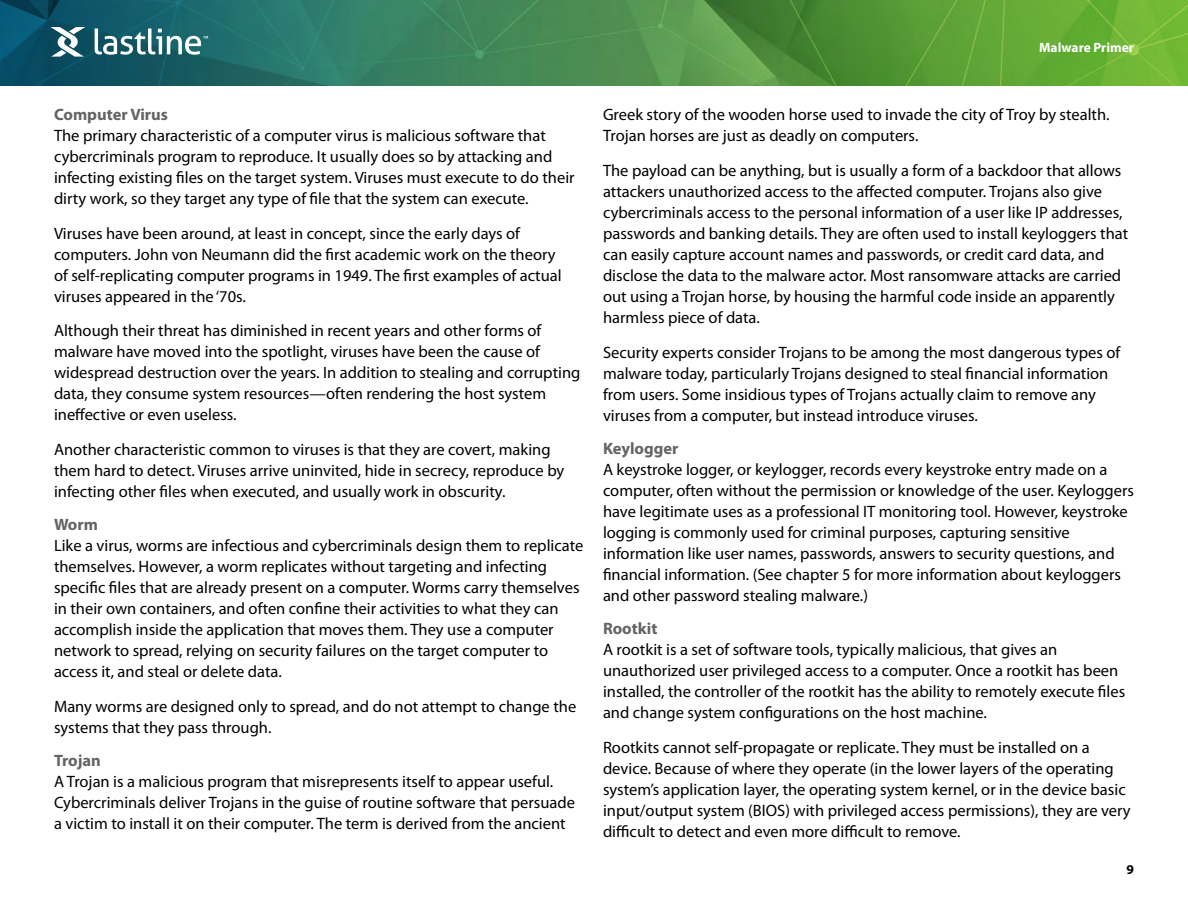
<style>
.page{position:relative;width:1188px;height:918px;background:#fff}
.page>*{position:absolute;margin:0;border:0;box-sizing:border-box;transform-origin:0 0}
.t1{font:16.5px/21px "Myriad Pro";color:#000}
.t2{font:700 16.5px "Myriad Pro";color:#636466}
.t3{font:700 13.5px "Myriad Pro";color:#fff}
.t4{font:700 13.5px "Myriad Pro";color:#000}
</style>
<div class="page">
<img style="left:0;top:0;width:1188px;height:86px">
<svg style="left:50px;top:27px;width:35px;height:30px"></svg>
<svg style="left:95px;top:28px;width:113px;height:27px"></svg>
<p class="t3" style="left:1039px;top:40px;width:96px">Malware Primer</p>
<p class="t2" style="left:54px;top:106px;width:115px">Computer Virus</p>
<p class="t1" style="left:54px;top:126px;width:522px">The primary characteristic of a computer virus is malicious software that cybercriminals program to reproduce. It usually does so by attacking and infecting existing files on the target system. Viruses must execute to do their dirty work, so they target any type of file that the system can execute.</p>
<p class="t1" style="left:54px;top:223px;width:509px">Viruses have been around, at least in concept, since the early days of computers. John von Neumann did the first academic work on the theory of self-replicating computer programs in 1949. The first examples of actual viruses appeared in the ‘70s.</p>
<p class="t1" style="left:54px;top:321px;width:528px">Although their threat has diminished in recent years and other forms of malware have moved into the spotlight, viruses have been the cause of widespread destruction over the years. In addition to stealing and corrupting data, they consume system resources—often rendering the host system ineffective or even useless.</p>
<p class="t1" style="left:54px;top:439px;width:512px">Another characteristic common to viruses is that they are covert, making them hard to detect. Viruses arrive uninvited, hide in secrecy, reproduce by infecting other files when executed, and usually work in obscurity.</p>
<p class="t2" style="left:54px;top:515px;width:45px">Worm</p>
<p class="t1" style="left:54px;top:536px;width:531px">Like a virus, worms are infectious and cybercriminals design them to replicate themselves. However, a worm replicates without targeting and infecting specific files that are already present on a computer. Worms carry themselves in their own containers, and often confine their activities to what they can accomplish inside the application that moves them. They use a computer network to spread, relying on security failures on the target computer to access it, and steal or delete data.</p>
<p class="t1" style="left:54px;top:696px;width:524px">Many worms are designed only to spread, and do not attempt to change the systems that they pass through.</p>
<p class="t2" style="left:54px;top:751px;width:48px">Trojan</p>
<p class="t1" style="left:54px;top:771px;width:523px">A Trojan is a malicious program that misrepresents itself to appear useful.<br>Cybercriminals deliver Trojans in the guise of routine software that persuade a victim to install it on their computer. The term is derived from the ancient</p>
<p class="t1" style="left:603px;top:105px;width:508px">Greek story of the wooden horse used to invade the city of Troy by stealth.<br>Trojan horses are just as deadly on computers.</p>
<p class="t1" style="left:603px;top:160px;width:527px">The payload can be anything, but is usually a form of a backdoor that allows attackers unauthorized access to the affected computer. Trojans also give cybercriminals access to the personal information of a user like IP addresses, passwords and banking details. They are often used to install keyloggers that can easily capture account names and passwords, or credit card data, and disclose the data to the malware actor. Most ransomware attacks are carried out using a Trojan horse, by housing the harmful code inside an apparently harmless piece of data.</p>
<p class="t1" style="left:603px;top:342px;width:519px">Security experts consider Trojans to be among the most dangerous types of malware today, particularly Trojans designed to steal financial information from users. Some insidious types of Trojans actually claim to remove any viruses from a computer, but instead introduce viruses.</p>
<p class="t2" style="left:603px;top:439px;width:77px">Keylogger</p>
<p class="t1" style="left:603px;top:459px;width:532px">A keystroke logger, or keylogger, records every keystroke entry made on a computer, often without the permission or knowledge of the user. Keyloggers have legitimate uses as a professional IT monitoring tool. However, keystroke logging is commonly used for criminal purposes, capturing sensitive information like user names, passwords, answers to security questions, and financial information. (See chapter 5 for more information about keyloggers and other password stealing malware.)</p>
<p class="t2" style="left:603px;top:619px;width:56px">Rootkit</p>
<p class="t1" style="left:603px;top:639px;width:524px">A rootkit is a set of software tools, typically malicious, that gives an unauthorized user privileged access to a computer. Once a rootkit has been installed, the controller of the rootkit has the ability to remotely execute files and change system configurations on the host machine.</p>
<p class="t1" style="left:603px;top:737px;width:529px">Rootkits cannot self-propagate or replicate. They must be installed on a device. Because of where they operate (in the lower layers of the operating system’s application layer, the operating system kernel, or in the device basic input/output system (BIOS) with privileged access permissions), they are very difficult to detect and even more difficult to remove.</p>
<p class="t4" style="left:1127px;top:862px;width:9px">9</p>
</div>
